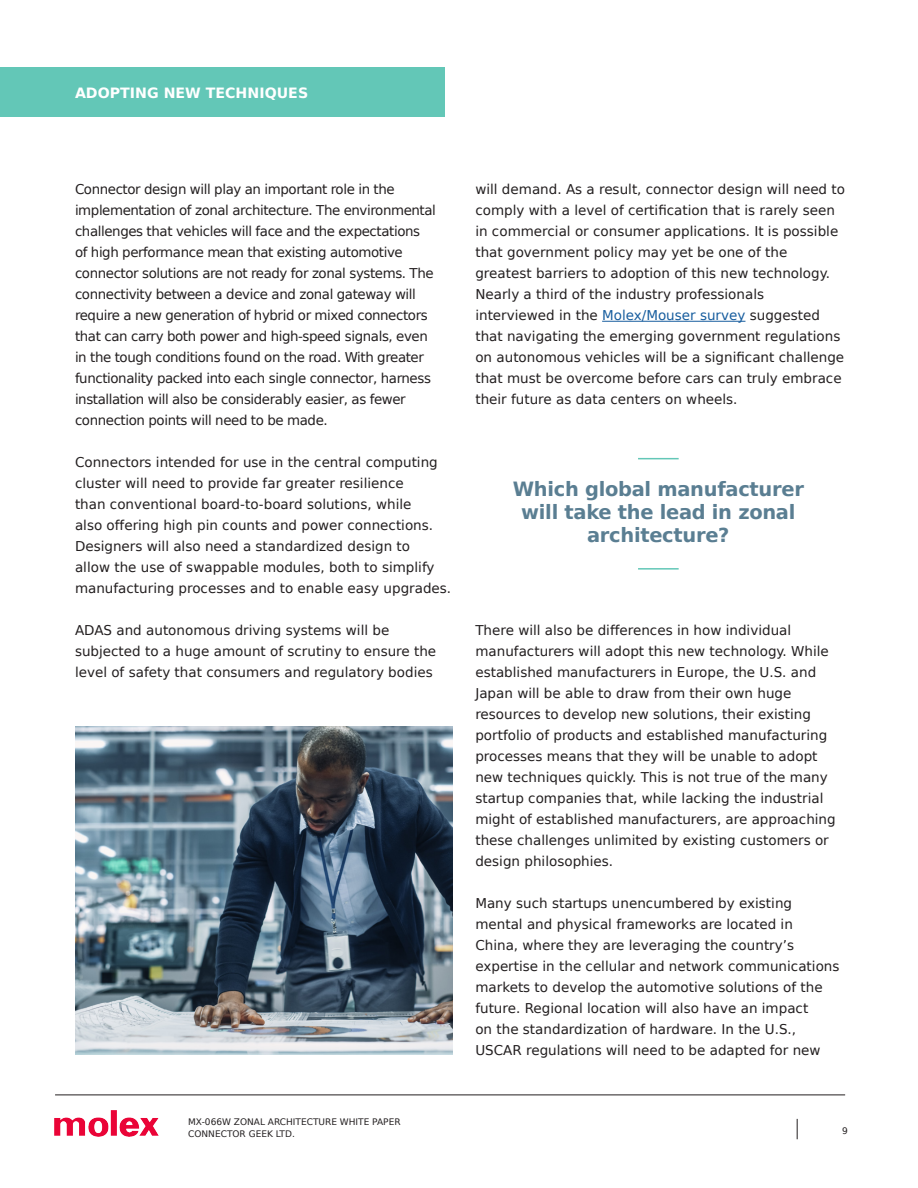
<style>
.page{position:relative;width:918px;height:1188px;background:#fff}
.page>*{position:absolute;margin:0;border:0;box-sizing:border-box;transform-origin:0 0}
.t1{font:700 19.65px/23.2px "Bitstream Vera Sans";letter-spacing:-.015em;color:#5a7e92;text-align:center}
.Green_Box_Section_Ti{font:700 14.25px "Bitstream Vera Sans";color:#fff}
.Body_Text{font:13.5px/21px "Bitstream Vera Sans";color:#231f20}
.Body_Text-2{font:13.5px/21px "Bitstream Vera Sans";letter-spacing:-.03em;color:#231f20}
.t2{font:9px/12px "Bitstream Vera Sans";color:#231f20}
.s1{color:#175d9e}
</style>
<div class="page">
<img style="left:55px;top:1110px;width:103px;height:26px">
<svg style="left:797px;top:1119px;width:1px;height:20px"></svg>
<hr style="left:55px;top:1095px;width:790px;height:1px;background:#231f20">
<div style="left:0;top:68px;width:445px;height:49px;background:#63c7b7"></div>
<hr style="left:638px;top:458px;width:41px;height:1px;background:#63c7b7">
<hr style="left:638px;top:568px;width:41px;height:2px;background:#63c7b7">
<img style="left:75px;top:726px;width:378px;height:328px">
<hr style="left:602px;top:321px;width:143px;height:1px;background:#175d9e">
<p class="Green_Box_Section_Ti" style="left:75px;top:85px;width:235px">ADOPTING NEW TECHNIQUES</p>
<p class="Body_Text-2" style="left:75px;top:179px;width:362px">Connector design will play an important role in the implementation of zonal architecture. The environmental challenges that vehicles will face and the expectations of high performance mean that existing automotive connector solutions are not ready for zonal systems. The connectivity between a device and zonal gateway will require a new generation of hybrid or mixed connectors that can carry both power and high-speed signals, even in the tough conditions found on the road. With greater functionality packed into each single connector, harness installation will also be considerably easier, as fewer connection points will need to be made.</p>
<p class="Body_Text" style="left:75px;top:452px;width:378px">Connectors intended for use in the central computing cluster will need to provide far greater resilience<br>than conventional board-to-board solutions, while<br>also offering high pin counts and power connections.<br>Designers will also need a standardized design to<br>allow the use of swappable modules, both to simplify manufacturing processes and to enable easy upgrades.</p>
<p class="Body_Text" style="left:75px;top:620px;width:363px">ADAS and autonomous driving systems will be subjected to a huge amount of scrutiny to ensure the level of safety that consumers and regulatory bodies</p>
<p class="Body_Text" style="left:475px;top:179px;width:371px">will demand. As a result, connector design will need to comply with a level of certification that is rarely seen in commercial or consumer applications. It is possible that government policy may yet be one of the greatest barriers to adoption of this new technology.<br>Nearly a third of the industry professionals interviewed in the <span class="s1">Molex/Mouser survey</span> suggested that navigating the emerging government regulations on autonomous vehicles will be a significant challenge that must be overcome before cars can truly embrace their future as data centers on wheels.</p>
<p class="t1" style="left:513px;top:478px;width:293px">Which global manufacturer will take the lead in zonal architecture?</p>
<p class="Body_Text" style="left:475px;top:620px;width:362px">There will also be differences in how individual manufacturers will adopt this new technology. While established manufacturers in Europe, the U.S. and Japan will be able to draw from their own huge resources to develop new solutions, their existing portfolio of products and established manufacturing processes means that they will be unable to adopt new techniques quickly. This is not true of the many startup companies that, while lacking the industrial might of established manufacturers, are approaching these challenges unlimited by existing customers or design philosophies.</p>
<p class="Body_Text" style="left:475px;top:893px;width:366px">Many such startups unencumbered by existing mental and physical frameworks are located in<br>China, where they are leveraging the country’s expertise in the cellular and network communications markets to develop the automotive solutions of the future. Regional location will also have an impact<br>on the standardization of hardware. In the U.S., USCAR regulations will need to be adapted for new</p>
<p class="t2" style="left:188px;top:1116px;width:214px">MX-066W ZONAL ARCHITECTURE WHITE PAPER<br>CONNECTOR GEEK LTD.</p>
<p class="t2" style="left:842px;top:1125px;width:7px">9</p>
</div>
